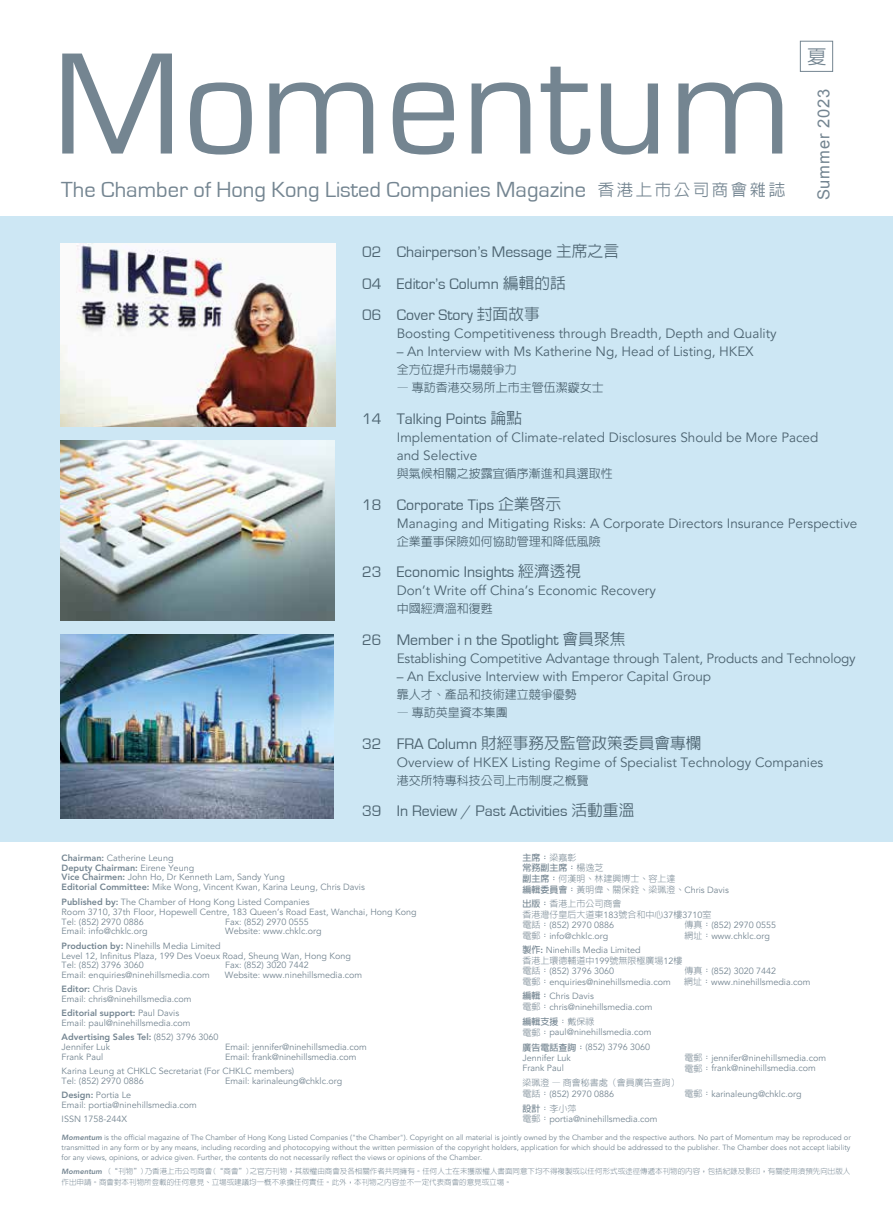
<style>
.page{position:relative;width:893px;height:1212px;background:#fff}
.page>*{position:absolute;margin:0;border:0;box-sizing:border-box;transform-origin:0 0}
.t1{font:150px "Eurostile";letter-spacing:.01em;color:#748591}
.t2{font:22.5px "Eurostile";color:#748591}
.t3{font:500 19.5px "AR Hei B5";color:#748591}
.t4{font:16.5px "Arial";letter-spacing:.05em;color:#748591}
.t5{font:15.75px/31.7px "Eurostile";color:#4d6471}
.t6{font:500 15.75px "AR Hei B5";color:#4d6471}
.t7{font:13.5px/18px "Avenir";color:#4d6471}
.t8{font:500 12px "AR Hei B5";color:#4d6471}
.t9{font:9px/9.8px "Avenir";color:#748591}
.t10{font:300 9px/10.8px "AR Hei B5";color:#748591}
.t11{font:700 9px "AR Hei B5";color:#748591}
.t12{font:7.5px/9.8px "Avenir";color:#748591;text-align:justify}
.t13{font:300 7.5px/11.2px "AR Hei B5";color:#748591}
.s1{font-family:"AR Hei B5";font-weight:500;font-size:16.5px}
.s2{font-family:"AR Hei B5";font-weight:500}
.s3{font-family:"Eurostile";font-weight:400}
.s4{font-weight:800}
.s5{font-weight:700}
.s6{font-family:"Avenir";font-weight:400}
.s7{font-family:"AR Hei B5";font-weight:300}
.s8{font-family:"AR Hei B5";font-weight:700}
.s9{font-weight:300}
.s10{font-family:"Avenir LT Std";font-weight:800;font-style:italic}
</style>
<div class="page">
<div style="left:0;top:217px;width:893px;height:625px;background:#cde7f4"></div>
<div style="left:800px;top:41px;width:33px;height:31px;border:1px solid #748591"></div>
<img style="left:61px;top:634px;width:273px;height:184px">
<img style="left:61px;top:440px;width:273px;height:181px">
<img style="left:61px;top:243px;width:274px;height:183px">
<h1 class="t1" style="left:53px;top:23px;width:742px">Momentum</h1>
<h2 class="t2" style="left:61px;top:178px;width:725px">The Chamber of Hong Kong Listed Companies Magazine <span class="s1">香港上市公司商會雜誌</span></h2>
<h3 class="t3" style="left:807px;top:47px;width:21px">夏</h3>
<h3 class="t4" style="left:813px;top:200px;width:113px;rotate:-90deg">Summer 2023</h3>
<h3 class="t5" style="left:362px;top:236px;width:258px">02 Chairperson’s Message <span class="s2">主席之言<br></span>04 Editor’s Column <span class="s2">編輯的話<br></span>06 Cover Story <span class="s2">封面故事</span></h3>
<h3 class="t7" style="left:397px;top:325px;width:381px">Boosting Competitiveness through Breadth, Depth and Quality</h3>
<h3 class="t7" style="left:397px;top:343px;width:358px">– An Interview with Ms Katherine Ng, Head of Listing, HKEX</h3>
<h3 class="t8" style="left:397px;top:364px;width:121px">全方位提升市場競爭力</h3>
<h3 class="t8" style="left:397px;top:382px;width:209px">— 專訪香港交易所上市主管伍潔鏇女士</h3>
<h3 class="t5" style="left:362px;top:403px;width:161px">14 Talking Points <span class="s2">論點</span></h3>
<h3 class="t7" style="left:397px;top:429px;width:423px">Implementation of Climate-related Disclosures Should be More Paced and Selective</h3>
<h3 class="t8" style="left:397px;top:467px;width:217px">與氣候相關之披露宜循序漸進和具選取性</h3>
<h3 class="t5" style="left:362px;top:489px;width:200px">18 Corporate Tips <span class="s2">企業啟示</span></h3>
<h3 class="t7" style="left:397px;top:514px;width:462px">Managing and Mitigating Risks: A Corporate Directors Insurance Perspective</h3>
<h3 class="t8" style="left:397px;top:535px;width:205px">企業董事保險如何協助管理和降低風險</h3>
<h3 class="t5" style="left:362px;top:557px;width:220px">23 Economic Insights <span class="s2">經濟透視</span></h3>
<h3 class="t7" style="left:397px;top:582px;width:261px">Don’t Write off China’s Economic Recovery</h3>
<h3 class="t8" style="left:397px;top:603px;width:97px">中國經濟溫和復甦</h3>
<h3 class="t5" style="left:362px;top:624px;width:265px">26 Member i n the Spotlight <span class="s2">會員聚焦</span></h3>
<h3 class="t7" style="left:397px;top:650px;width:460px">Establishing Competitive Advantage through Talent, Products and Technology</h3>
<h3 class="t7" style="left:397px;top:668px;width:316px">– An Exclusive Interview with Emperor Capital Group</h3>
<h3 class="t8" style="left:397px;top:688px;width:181px">靠人才、產品和技術建立競爭優勢</h3>
<h3 class="t8" style="left:397px;top:706px;width:113px">— 專訪英皇資本集團</h3>
<h3 class="t6" style="left:362px;top:735px;width:341px"><span class="s3">32 FRA Column</span> 財經事務及監管政策委員會專欄</h3>
<h3 class="t7" style="left:397px;top:753px;width:428px">Overview of HKEX Listing Regime of Specialist Technology Companies</h3>
<h3 class="t8" style="left:397px;top:774px;width:193px">港交所特專科技公司上市制度之概覽</h3>
<h3 class="t5" style="left:362px;top:796px;width:274px">39 In Review / Past Activities <span class="s2">活動重溫</span></h3>
<p class="t9" style="left:62px;top:853px;width:305px"><span class="s4">Chairman:</span> Catherine Leung<br><span class="s4">Deputy Chairman:</span> Eirene Yeung<br><span class="s4">Vice Chairmen:</span> John Ho, Dr Kenneth Lam, Sandy Yung<br><span class="s4">Editorial Committee:</span> Mike Wong, Vincent Kwan, Karina Leung, Chris Davis</p>
<p class="t9" style="left:62px;top:897px;width:357px"><span class="s4">Published by:</span> The Chamber of Hong Kong Listed Companies<br>Room 3710, 37th Floor, Hopewell Centre, 183 Queen’s Road East, Wanchai, Hong Kong<br>Tel: (852) 2970 0886</p>
<p class="t9" style="left:225px;top:917px;width:85px">Fax: (852) 2970 0555</p>
<p class="t9" style="left:62px;top:926px;width:87px">Email: info@chklc.org</p>
<p class="t9" style="left:225px;top:926px;width:98px">Website: www.chklc.org</p>
<p class="t9" style="left:62px;top:941px;width:291px"><span class="s4">Production by:</span> Ninehills Media Limited<br>Level 12, Infinitus Plaza, 199 Des Voeux Road, Sheung Wan, Hong Kong<br>Tel: (852) 3796 3060</p>
<p class="t9" style="left:225px;top:961px;width:85px">Fax: (852) 3020 7442</p>
<p class="t9" style="left:62px;top:970px;width:150px">Email: enquiries@ninehillsmedia.com</p>
<p class="t9" style="left:225px;top:970px;width:139px">Website: www.ninehillsmedia.com</p>
<p class="t9" style="left:62px;top:985px;width:131px"><span class="s4">Editor:</span> Chris Davis<br>Email: chris@ninehillsmedia.com</p>
<p class="t9" style="left:62px;top:1009px;width:130px"><span class="s4">Editorial support:</span> Paul Davis<br>Email: paul@ninehillsmedia.com</p>
<p class="t9" style="left:62px;top:1033px;width:158px"><span class="s4">Advertising Sales Tel:</span> (852) 3796 3060<br>Jennifer Luk</p>
<p class="t9" style="left:225px;top:1042px;width:143px">Email: jennifer@ninehillsmedia.com</p>
<p class="t9" style="left:62px;top:1052px;width:43px">Frank Paul</p>
<p class="t9" style="left:62px;top:1050px;width:296px;line-height:14.2px;text-indent:164px">Email: frank@ninehillsmedia.com<br>Karina Leung at CHKLC Secretariat (For CHKLC members)</p>
<p class="t9" style="left:62px;top:1076px;width:84px">Tel: (852) 2970 0886</p>
<p class="t9" style="left:225px;top:1076px;width:119px">Email: karinaleung@chklc.org</p>
<p class="t9" style="left:62px;top:1090px;width:137px"><span class="s4">Design:</span> Portia Le<br>Email: portia@ninehillsmedia.com</p>
<p class="t9" style="left:62px;top:1114px;width:67px">ISSN 1758-244X</p>
<p class="t10" style="left:522px;top:852px;width:208px"><span class="s5">主席：</span>梁嘉彰<br><span class="s5">常務副主席：</span>楊逸芝<br><span class="s5">副主席：</span>何漢明、林建興博士、容上達<br><span class="s5">編輯委員會：</span>黃明偉、關保銓、梁珮澄、<span class="s6">Chris Davis</span></p>
<p class="t10" style="left:522px;top:899px;width:191px"><span class="s5">出版：</span>香港上市公司商會<br>香港灣仔皇后大道東<span class="s6">183</span>號合和中心<span class="s6">37</span>樓<span class="s6">3710</span>室</p>
<p class="t9" style="left:522px;top:920px;width:93px"><span class="s7">電話：</span>(852) 2970 0886</p>
<p class="t9" style="left:684px;top:920px;width:93px"><span class="s7">傳真：</span>(852) 2970 0555</p>
<p class="t9" style="left:522px;top:931px;width:87px"><span class="s7">電郵：</span>info@chklc.org</p>
<p class="t9" style="left:684px;top:931px;width:87px"><span class="s7">網址：</span>www.chklc.org</p>
<p class="t9" style="left:522px;top:945px;width:120px"><span class="s8">製作</span><span class="s4">:</span> Ninehills Media Limited</p>
<p class="t10" style="left:522px;top:955px;width:162px">香港上環德輔道中<span class="s6">199</span>號無限極廣場<span class="s6">12</span>樓</p>
<p class="t9" style="left:522px;top:966px;width:93px"><span class="s7">電話：</span>(852) 3796 3060</p>
<p class="t9" style="left:684px;top:966px;width:93px"><span class="s7">傳真：</span>(852) 3020 7442</p>
<p class="t9" style="left:522px;top:977px;width:150px"><span class="s7">電郵：</span>enquiries@ninehillsmedia.com</p>
<p class="t9" style="left:684px;top:977px;width:128px"><span class="s7">網址：</span>www.ninehillsmedia.com</p>
<p class="t9" style="left:522px;top:990px;width:131px;line-height:10.8px"><span class="s8">編輯：</span>Chris Davis<br><span class="s7">電郵：</span>chris@ninehillsmedia.com</p>
<p class="t11" style="left:522px;top:1017px;width:73px">編輯支援<span class="s9">：戴保祿</span></p>
<p class="t9" style="left:522px;top:1025px;width:130px;line-height:15px"><span class="s7">電郵：</span>paul@ninehillsmedia.com<span class="s8">廣告電話查詢：</span>(852) 3796 3060</p>
<p class="t9" style="left:522px;top:1053px;width:50px">Jennifer Luk</p>
<p class="t9" style="left:684px;top:1053px;width:143px"><span class="s7">電郵：</span>jennifer@ninehillsmedia.com</p>
<p class="t9" style="left:522px;top:1064px;width:43px">Frank Paul</p>
<p class="t9" style="left:684px;top:1064px;width:133px"><span class="s7">電郵：</span>frank@ninehillsmedia.com</p>
<p class="t10" style="left:522px;top:1077px;width:159px">梁珮澄 — 商會秘書處（會員廣告查詢）</p>
<p class="t9" style="left:522px;top:1089px;width:93px"><span class="s7">電話：</span>(852) 2970 0886</p>
<p class="t9" style="left:684px;top:1089px;width:119px"><span class="s7">電郵：</span>karinaleung@chklc.org</p>
<p class="t10" style="left:522px;top:1103px;width:55px"><span class="s5">設計</span>：李小萍</p>
<p class="t9" style="left:522px;top:1114px;width:137px"><span class="s7">電郵：</span>portia@ninehillsmedia.com</p>
<p class="t12" style="left:62px;top:1133px;width:791px"><span class="s10">Momentum</span> is the official magazine of The Chamber of Hong Kong Listed Companies ("the Chamber"). Copyright on all material is jointly owned by the Chamber and the respective authors. No part of Momentum may be reproduced or transmitted in any form or by any means, including recording and photocopying without the written permission of the copyright holders, application for which should be addressed to the publisher. The Chamber does not accept liability for any views, opinions, or advice given. Further, the contents do not necessarily reflect the views or opinions of the Chamber.</p>
<p class="t13" style="left:62px;top:1165px;width:790px"><span class="s10">Momentum</span> (“刊物”)乃香港上市公司商會(“商會”)之官方刊物，其版權由商會及各相關作者共同擁有。任何人士在未獲版權人書面同意下均不得複製或以任何形式或途徑傳遞本刊物的內容，包括紀錄及影印，有關使用須預先向出版人作出申請。商會對本刊物所登載的任何意見、立場或建議均一概不承擔任何責任。此外，本刊物之內容並不一定代表商會的意見或立場。</p>
</div>
